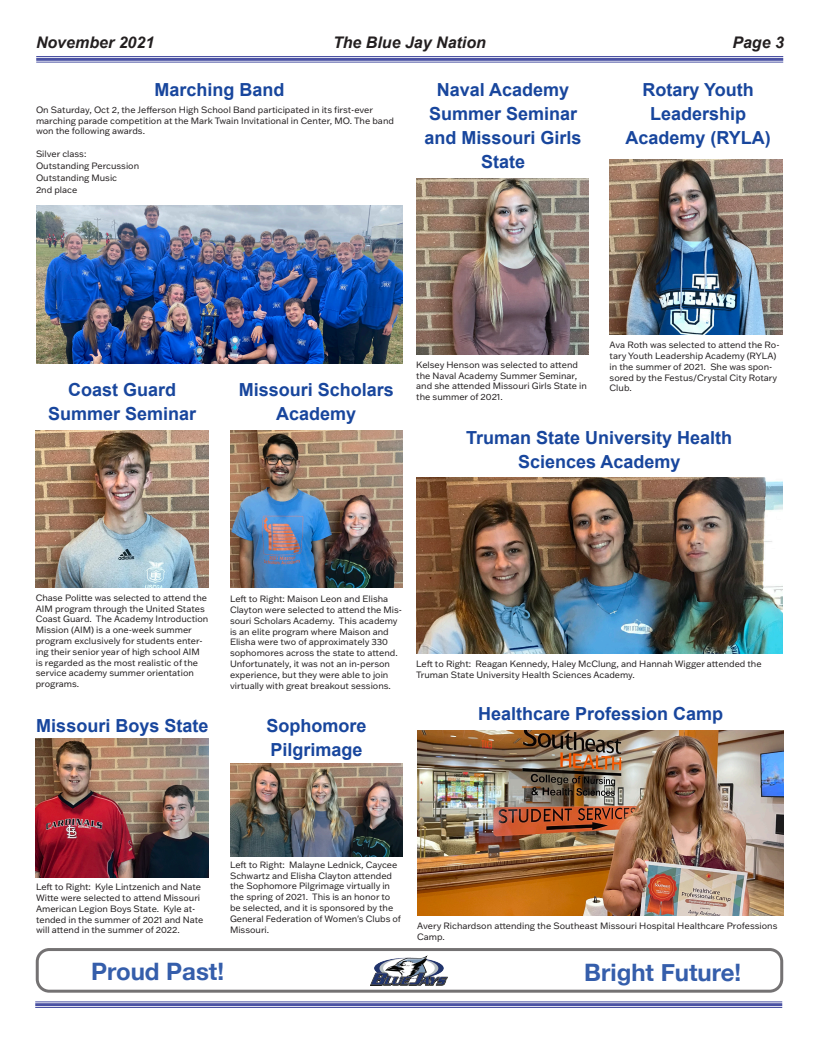
<style>
.page{position:relative;width:819px;height:1044px;background:#fff}
.page>*{position:absolute;margin:0;border:0;box-sizing:border-box;transform-origin:0 0}
.t1{font:700 24px "Helvetica Neue";color:#355eab}
.t2{font:700 18px "Arial";color:#18469d}
.t3{font:italic 700 16px "Arial";color:#231f20}
.t4{font:9px/10.8px "Franklin Gothic ATF";color:#231f20}
</style>
<div class="page">
<hr style="left:36px;top:56px;width:747px;height:1px;background:#4b52a3">
<hr style="left:36px;top:58px;width:747px;height:3px;background:#4b52a3">
<hr style="left:36px;top:62px;width:747px;height:1px;background:#4b52a3">
<hr style="left:35px;top:1001px;width:747px;height:1px;background:#4b52a3">
<hr style="left:35px;top:1003px;width:747px;height:3px;background:#4b52a3">
<hr style="left:35px;top:1007px;width:747px;height:1px;background:#4b52a3">
<div style="left:36px;top:948px;width:747px;height:45px;border:3px solid #231f20;border-radius:12px"></div>
<img style="left:371px;top:955px;width:76px;height:31px">
<img style="left:417px;top:730px;width:367px;height:186px">
<img style="left:36px;top:430px;width:172px;height:158px">
<img style="left:36px;top:738px;width:173px;height:140px">
<img style="left:230px;top:430px;width:173px;height:158px">
<img style="left:416px;top:179px;width:173px;height:175px">
<img style="left:230px;top:763px;width:173px;height:93px">
<img style="left:610px;top:159px;width:172px;height:175px">
<img style="left:416px;top:478px;width:367px;height:175px">
<img style="left:36px;top:206px;width:366px;height:157px">
<p class="t3" style="left:36px;top:32px;width:120px">November 2021</p>
<p class="t3" style="left:333px;top:32px;width:154px">The Blue Jay Nation</p>
<p class="t3" style="left:732px;top:32px;width:53px">Page 3</p>
<p class="t2" style="left:154px;top:78px;width:132px">Marching Band</p>
<p class="t4" style="left:36px;top:104px;width:359px">On Saturday, Oct 2, the Jefferson High School Band participated in its first-ever marching parade competition at the Mark Twain Invitational in Center, MO. The band won the following awards.</p>
<p class="t4" style="left:36px;top:148px;width:52px">Silver class:</p>
<p class="t4" style="left:36px;top:160px;width:105px">Outstanding Percussion</p>
<p class="t4" style="left:36px;top:172px;width:83px">Outstanding Music</p>
<p class="t4" style="left:36px;top:184px;width:43px">2nd place</p>
<p class="t2" style="left:437px;top:78px;width:134px">Naval Academy</p>
<p class="t2" style="left:429px;top:102px;width:150px">Summer Seminar</p>
<p class="t2" style="left:425px;top:126px;width:159px">and Missouri Girls</p>
<p class="t2" style="left:481px;top:150px;width:46px">State</p>
<p class="t2" style="left:642px;top:78px;width:113px">Rotary Youth</p>
<p class="t2" style="left:650px;top:102px;width:98px">Leadership</p>
<p class="t2" style="left:625px;top:126px;width:147px">Academy (RYLA)</p>
<p class="t2" style="left:68px;top:378px;width:110px">Coast Guard</p>
<p class="t2" style="left:48px;top:402px;width:150px">Summer Seminar</p>
<p class="t2" style="left:239px;top:378px;width:157px">Missouri Scholars</p>
<p class="t2" style="left:276px;top:402px;width:82px">Academy</p>
<p class="t4" style="left:416px;top:359px;width:172px">Kelsey Henson was selected to attend the Naval Academy Summer Seminar, and she attended Missouri Girls State in the summer of 2021.</p>
<p class="t4" style="left:610px;top:339px;width:171px">Ava Roth was selected to attend the Ro&shy;tary Youth Leadership Academy (RYLA) in the summer of 2021. She was spon&shy;sored by the Festus/Crystal City Rotary<br>Club.</p>
<p class="t2" style="left:466px;top:426px;width:268px">Truman State University Health</p>
<p class="t2" style="left:518px;top:450px;width:164px">Sciences Academy</p>
<p class="t4" style="left:36px;top:592px;width:174px">Chase Politte was selected to attend the AIM program through the United States Coast Guard. The Academy Introduction Mission (AIM) is a one-week summer program exclusively for students enter&shy;ing their senior year of high school AIM is regarded as the most realistic of the service academy summer orientation programs.</p>
<p class="t2" style="left:36px;top:714px;width:174px">Missouri Boys State</p>
<p class="t4" style="left:230px;top:593px;width:174px">Left to Right: Maison Leon and Elisha Clayton were selected to attend the Mis&shy;souri Scholars Academy. This academy is an elite program where Maison and Elisha were two of approximately 330 sophomores across the state to attend.<br>Unfortunately, it was not an in-person experience, but they were able to join virtually with great breakout sessions.</p>
<p class="t2" style="left:266px;top:714px;width:102px">Sophomore</p>
<p class="t2" style="left:270px;top:738px;width:94px">Pilgrimage</p>
<p class="t4" style="left:416px;top:658px;width:347px">Left to Right: Reagan Kennedy, Haley McClung, and Hannah Wigger attended the<br>Truman State University Health Sciences Academy.</p>
<p class="t2" style="left:478px;top:702px;width:247px">Healthcare Profession Camp</p>
<p class="t4" style="left:36px;top:881px;width:169px">Left to Right: Kyle Lintzenich and Nate Witte were selected to attend Missouri American Legion Boys State. Kyle at&shy;tended in the summer of 2021 and Nate will attend in the summer of 2022.</p>
<p class="t4" style="left:230px;top:859px;width:173px">Left to Right: Malayne Lednick, Caycee Schwartz and Elisha Clayton attended the Sophomore Pilgrimage virtually in the spring of 2021. This is an honor to be selected, and it is sponsored by the General Federation of Women's Clubs of Missouri.</p>
<p class="t4" style="left:417px;top:920px;width:362px">Avery Richardson attending the Southeast Missouri Hospital Healthcare Professions<br>Camp.</p>
<p class="t1" style="left:91px;top:953px;width:134px">Proud Past!</p>
<p class="t1" style="left:584px;top:953px;width:158px">Bright Future!</p>
</div>
